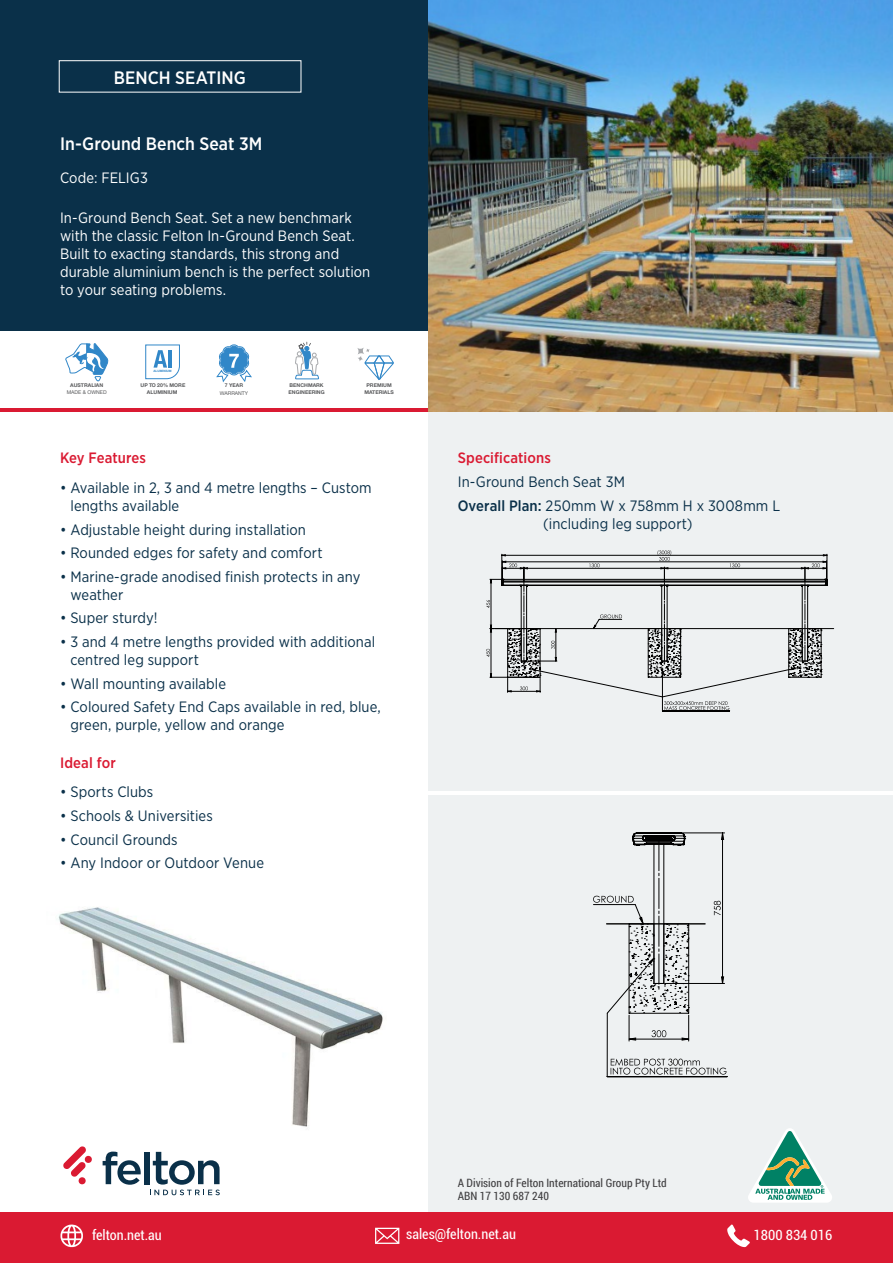
<style>
.page{position:relative;width:893px;height:1263px;background:#fff}
.page>*{position:absolute;margin:0;border:0;box-sizing:border-box;transform-origin:0 0}
.t1{font:500 18px "Gotham Narrow";letter-spacing:.005em;color:#fff}
.t2{font:15px/18px "Gotham Narrow";letter-spacing:.005em;color:#0a3049}
.t3{font:15px/18px "Gotham Narrow";letter-spacing:.005em;color:#fff}
.t4{font:500 15px "Gotham Narrow";letter-spacing:.01em;color:#da1a32}
.t5{font:condensed 14.1px "Roboto";color:#fff}
.t6{font:11.4px/12.8px "Roboto Condensed";color:#414042}
.t7{font:700 5.1px/7.2px "Helvetica Neue";color:#58595b;text-align:center}
.t8{font:5.1px "Helvetica Neue";color:#58595b}
.t9{font:700 3px "Helvetica Neue";color:#3187c8}
.s1{font-weight:500}
</style>
<div class="page">
<div style="left:428px;top:409px;width:465px;height:381px;background:#eef1f2"></div>
<div style="left:428px;top:795px;width:465px;height:441px;background:#eef1f2"></div>
<hr style="left:0;top:408px;width:893px;height:3px;background:#da1a32">
<div style="left:0;top:0;width:893px;height:330px;background:#0a3049"></div>
<div style="left:0;top:1212px;width:893px;height:51px;background:#da1a32"></div>
<svg style="left:748px;top:1128px;width:84px;height:75px"></svg>
<svg style="left:103px;top:1151px;width:38px;height:34px"></svg>
<div style="left:144px;top:1152px;width:6px;height:32px;background:#0a3049"></div>
<svg style="left:150px;top:1152px;width:70px;height:43px"></svg>
<svg style="left:63px;top:1149px;width:29px;height:36px"></svg>
<svg style="left:61px;top:1224px;width:22px;height:23px"></svg>
<svg style="left:375px;top:1228px;width:24px;height:16px"></svg>
<svg style="left:727px;top:1224px;width:23px;height:23px"></svg>
<img style="left:58px;top:907px;width:325px;height:242px">
<svg style="left:611px;top:1058px;width:116px;height:16px"></svg>
<hr style="left:607px;top:1013px;width:1px;height:63px;background:#010101">
<hr style="left:607px;top:1076px;width:120px;height:1px;background:#010101">
<hr style="left:607px;top:923px;width:98px;height:1px;background:#010101">
<hr style="left:683px;top:833px;width:41px;height:1px;background:#010101">
<hr style="left:666px;top:983px;width:58px;height:1px;background:#010101">
<svg style="left:714px;top:832px;width:10px;height:151px"></svg>
<svg style="left:593px;top:832px;width:96px;height:209px"></svg>
<hr style="left:495px;top:628px;width:339px;height:1px;background:#010101">
<svg style="left:486px;top:550px;width:342px;height:161px"></svg>
<svg style="left:357px;top:347px;width:37px;height:33px"></svg>
<svg style="left:295px;top:342px;width:24px;height:38px"></svg>
<svg style="left:65px;top:343px;width:43px;height:38px"></svg>
<svg style="left:145px;top:344px;width:35px;height:35px"></svg>
<hr style="left:168px;top:350px;width:4px;height:18px;background:#3187c8">
<svg style="left:217px;top:344px;width:35px;height:38px"></svg>
<img style="left:428px;top:0;width:465px;height:411px">
<p class="t1" style="left:114px;top:69px;width:134px">BENCH SEATING</p>
<p class="t1" style="left:60px;top:136px;width:204px">In-Ground Bench Seat 3M</p>
<p class="t3" style="left:60px;top:169px;width:89px">Code: FELIG3</p>
<p class="t3" style="left:60px;top:209px;width:312px">In-Ground Bench Seat. Set a new benchmark with the classic Felton In-Ground Bench Seat.<br>Built to exacting standards, this strong and durable aluminium bench is the perfect solution to your seating problems.</p>
<p class="t9" style="left:154px;top:369px;width:20px">ALUMINIUM</p>
<p class="t7" style="left:70px;top:382px;width:35px">AUSTRALIAN</p>
<p class="t8" style="left:67px;top:389px;width:41px">MADE &amp; OWNED</p>
<p class="t7" style="left:141px;top:382px;width:46px">UP TO 20% MORE<br>ALUMINIUM</p>
<p class="t7" style="left:225px;top:382px;width:20px">7 YEAR</p>
<p class="t8" style="left:220px;top:390px;width:30px">WARRANTY</p>
<p class="t7" style="left:289px;top:382px;width:38px;text-align:left">BENCHMARK<br>ENGINEERING</p>
<p class="t7" style="left:364px;top:382px;width:31px">PREMIUM<br>MATERIALS</p>
<p class="t4" style="left:60px;top:451px;width:88px">Key Features</p>
<p class="t2" style="left:70px;top:479px;width:303px;text-indent:-10px">• Available in 2, 3 and 4 metre lengths – Custom lengths available</p>
<p class="t2" style="left:60px;top:521px;width:247px">• Adjustable height during installation</p>
<p class="t2" style="left:60px;top:545px;width:264px">• Rounded edges for safety and comfort</p>
<p class="t2" style="left:70px;top:568px;width:291px;text-indent:-10px">• Marine-grade anodised finish protects in any weather</p>
<p class="t2" style="left:60px;top:610px;width:99px">• Super sturdy!</p>
<p class="t2" style="left:70px;top:633px;width:306px;text-indent:-10px">• 3 and 4 metre lengths provided with additional centred leg support</p>
<p class="t2" style="left:60px;top:675px;width:168px">• Wall mounting available</p>
<p class="t2" style="left:70px;top:699px;width:312px;text-indent:-10px">• Coloured Safety End Caps available in red, blue, green, purple, yellow and orange</p>
<p class="t4" style="left:60px;top:756px;width:57px">Ideal for</p>
<p class="t2" style="left:60px;top:784px;width:95px">• Sports Clubs</p>
<p class="t2" style="left:60px;top:807px;width:154px">• Schools &amp; Universities</p>
<p class="t2" style="left:60px;top:831px;width:119px">• Council Grounds</p>
<p class="t2" style="left:60px;top:855px;width:206px">• Any Indoor or Outdoor Venue</p>
<p class="t4" style="left:458px;top:451px;width:95px">Specifications</p>
<p class="t2" style="left:458px;top:471px;width:324px;line-height:23.7px">In-Ground Bench Seat 3M<br><span class="s1">Overall Plan:</span> 250mm W x 758mm H x 3008mm L</p>
<p class="t2" style="left:543px;top:515px;width:151px">(including leg support)</p>
<p class="t6" style="left:458px;top:1177px;width:211px">A Division of Felton International Group Pty Ltd<br>ABN 17 130 687 240</p>
<p class="t5" style="left:92px;top:1229px;width:71px">felton.net.au</p>
<p class="t5" style="left:406px;top:1228px;width:111px">sales@felton.net.au</p>
<p class="t5" style="left:754px;top:1229px;width:80px">1800 834 016</p>
</div>
